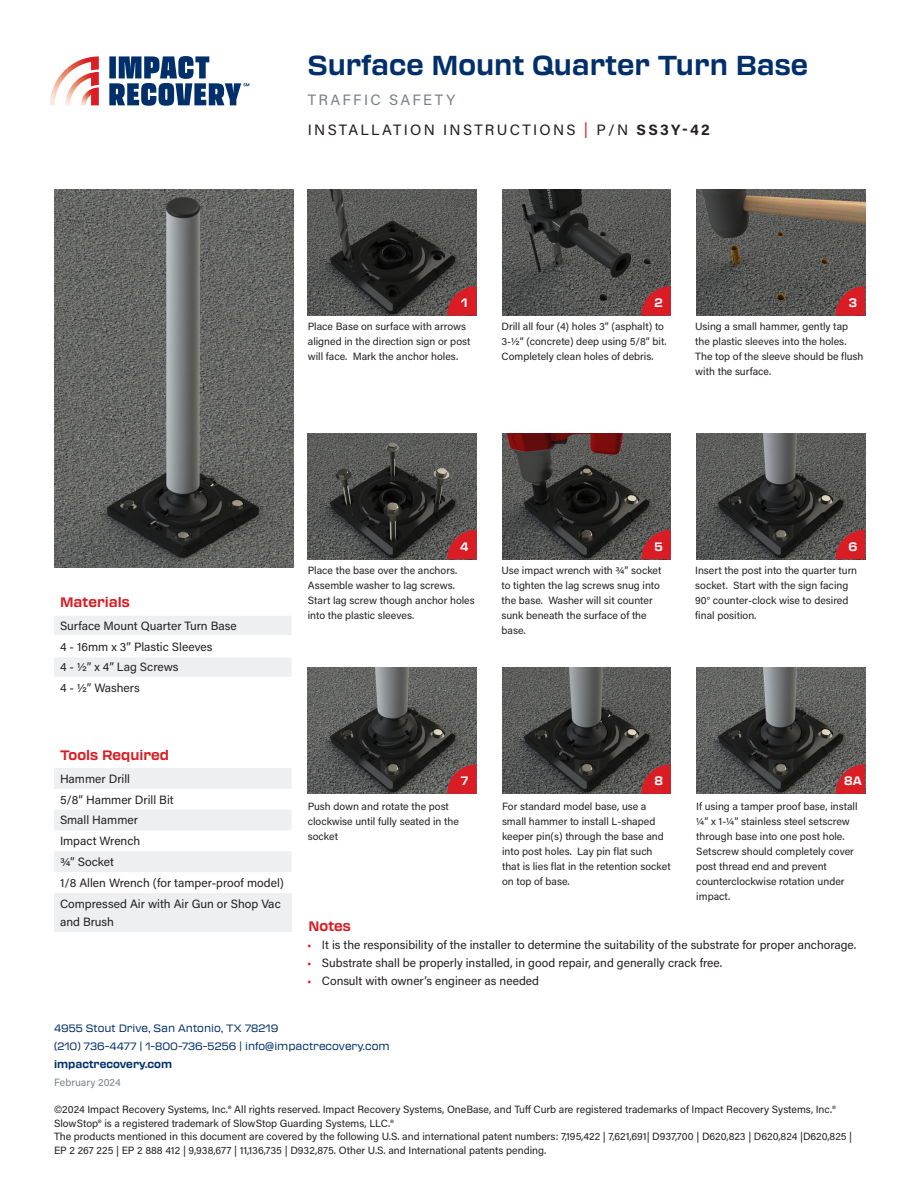
<style>
.page{position:relative;width:918px;height:1188px;background:#fff}
.page>*{position:absolute;margin:0;border:0;box-sizing:border-box;transform-origin:0 0}
.SUBHEAD{font:700 27px "Transducer";color:#002f6b}
.SUBHEAD-2{font:15px "Acumin Pro";letter-spacing:.15em;color:#231f20}
.SUBHEAD-3{font:15px "Acumin Pro";letter-spacing:.15em;color:#7c808d}
.t1{font:700 13.5px "Transducer";color:#da1d24}
.Small_Text{font:12px/18px "Acumin Pro";color:#231f20}
.Step{font:700 12px "Transducer";color:#fff}
.Instructions{font:10.5px/15px "Acumin Pro";color:#231f20}
.t2{font:10.5px/18px "Transducer";color:#002f6b}
.t3{font:700 10.5px "Transducer";color:#002f6b}
.Footer_Text{font:10.5px "Acumin Pro";color:#7c808d}
.s1{color:#da1d24}
.s2{font-weight:700}
</style>
<div class="page">
<img style="left:81px;top:56px;width:18px;height:4px">
<svg style="left:91px;top:67px;width:8px;height:3px"></svg>
<svg style="left:60px;top:61px;width:18px;height:23px"></svg>
<img style="left:57px;top:76px;width:3px;height:15px">
<img style="left:53px;top:80px;width:4px;height:25px">
<img style="left:50px;top:89px;width:3px;height:16px">
<img style="left:65px;top:72px;width:34px;height:33px">
<img style="left:81px;top:87px;width:18px;height:18px">
<svg style="left:109px;top:56px;width:140px;height:50px"></svg>
<img style="left:54px;top:189px;width:239px;height:379px">
<svg style="left:54px;top:616px;width:238px;height:256px"></svg>
<div style="left:54px;top:893px;width:238px;height:39px;background:#edeff0"></div>
<hr style="left:54px;top:635px;width:238px;height:2px;background:#fff">
<hr style="left:54px;top:656px;width:238px;height:1px;background:#fff">
<hr style="left:54px;top:677px;width:238px;height:1px;background:#fff">
<hr style="left:54px;top:698px;width:238px;height:1px;background:#fff">
<img style="left:308px;top:190px;width:169px;height:126px">
<img style="left:308px;top:433px;width:169px;height:126px">
<img style="left:308px;top:668px;width:169px;height:126px">
<img style="left:502px;top:433px;width:169px;height:126px">
<img style="left:502px;top:668px;width:169px;height:126px">
<img style="left:696px;top:433px;width:169px;height:126px">
<img style="left:696px;top:668px;width:169px;height:126px">
<img style="left:502px;top:190px;width:169px;height:126px">
<img style="left:696px;top:190px;width:169px;height:126px">
<svg style="left:447px;top:286px;width:30px;height:30px"></svg>
<svg style="left:447px;top:530px;width:30px;height:29px"></svg>
<svg style="left:447px;top:764px;width:30px;height:30px"></svg>
<svg style="left:641px;top:286px;width:30px;height:30px"></svg>
<svg style="left:641px;top:530px;width:30px;height:29px"></svg>
<svg style="left:641px;top:764px;width:30px;height:30px"></svg>
<svg style="left:836px;top:286px;width:29px;height:30px"></svg>
<svg style="left:836px;top:530px;width:29px;height:29px"></svg>
<svg style="left:836px;top:764px;width:29px;height:30px"></svg>
<p class="SUBHEAD" style="left:308px;top:46px;width:502px">Surface Mount Quarter Turn Base</p>
<p class="SUBHEAD-3" style="left:308px;top:90px;width:149px">TRAFFIC SAFETY</p>
<p class="SUBHEAD-2" style="left:308px;top:120px;width:404px">INSTALLATION INSTRUCTIONS <span class="s1">|</span> P/N <span class="s2">SS3Y-42</span></p>
<p class="Step" style="left:461px;top:294px;width:8px">1</p>
<p class="Step" style="left:655px;top:294px;width:10px">2</p>
<p class="Step" style="left:849px;top:294px;width:10px">3</p>
<p class="Instructions" style="left:308px;top:318px;width:164px">Place Base on surface with arrows aligned in the direction sign or post will face. Mark the anchor holes.</p>
<p class="Instructions" style="left:502px;top:318px;width:167px">Drill all four (4) holes 3” (asphalt) to<br>3-½” (concrete) deep using 5/8” bit.<br>Completely clean holes of debris.</p>
<p class="Instructions" style="left:695px;top:318px;width:170px">Using a small hammer, gently tap the plastic sleeves into the holes.<br>The top of the sleeve should be flush with the surface.</p>
<p class="t1" style="left:60px;top:593px;width:71px">Materials</p>
<p class="Small_Text" style="left:60px;top:616px;width:178px">Surface Mount Quarter Turn Base</p>
<p class="Small_Text" style="left:60px;top:637px;width:154px">4 - 16mm x 3” Plastic Sleeves</p>
<p class="Small_Text" style="left:60px;top:658px;width:120px">4 - ½” x 4” Lag Screws</p>
<p class="Small_Text" style="left:60px;top:679px;width:81px">4 - ½” Washers</p>
<p class="t1" style="left:60px;top:746px;width:111px">Tools Required</p>
<p class="Small_Text" style="left:60px;top:769px;width:72px">Hammer Drill</p>
<p class="Small_Text" style="left:60px;top:790px;width:115px">5/8” Hammer Drill Bit</p>
<p class="Small_Text" style="left:60px;top:811px;width:80px">Small Hammer</p>
<p class="Small_Text" style="left:60px;top:832px;width:82px">Impact Wrench</p>
<p class="Small_Text" style="left:60px;top:852px;width:56px">¾” Socket</p>
<p class="Small_Text" style="left:60px;top:873px;width:225px">1/8 Allen Wrench (for tamper-proof model)</p>
<p class="Small_Text" style="left:60px;top:894px;width:222px">Compressed Air with Air Gun or Shop Vac and Brush</p>
<p class="Step" style="left:460px;top:538px;width:10px">4</p>
<p class="Instructions" style="left:308px;top:562px;width:169px">Place the base over the anchors.<br>Assemble washer to lag screws.<br>Start lag screw though anchor holes into the plastic sleeves.</p>
<p class="Step" style="left:654px;top:538px;width:10px">5</p>
<p class="Instructions" style="left:502px;top:562px;width:161px">Use impact wrench with ¾” socket to tighten the lag screws snug into the base. Washer will sit counter sunk beneath the surface of the base.</p>
<p class="Step" style="left:848px;top:538px;width:11px">6</p>
<p class="Instructions" style="left:695px;top:562px;width:163px">Insert the post into the quarter turn socket. Start with the sign facing<br>90° counter-clock wise to desired final position.</p>
<p class="Step" style="left:461px;top:772px;width:9px">7</p>
<p class="Instructions" style="left:308px;top:798px;width:153px">Push down and rotate the post clockwise until fully seated in the socket</p>
<p class="Step" style="left:654px;top:772px;width:10px">8</p>
<p class="Instructions" style="left:502px;top:798px;width:170px">For standard model base, use a small hammer to install L-shaped keeper pin(s) through the base and into post holes. Lay pin flat such that is lies flat in the retention socket on top of base.</p>
<p class="Step" style="left:844px;top:772px;width:19px">8A</p>
<p class="Instructions" style="left:696px;top:798px;width:163px">If using a tamper proof base, install ¼” x 1-¼” stainless steel setscrew through base into one post hole.<br>Setscrew should completely cover post thread end and prevent counterclockwise rotation under impact.</p>
<p class="t1" style="left:309px;top:917px;width:44px">Notes</p>
<p class="Small_Text" style="left:307px;top:935px;width:551px"><span class="s1">•</span> It is the responsibility of the installer to determine the suitability of the substrate for proper anchorage.</p>
<p class="Small_Text" style="left:307px;top:953px;width:417px"><span class="s1">•</span> Substrate shall be properly installed, in good repair, and generally crack free.</p>
<p class="Small_Text" style="left:307px;top:971px;width:234px"><span class="s1">•</span> Consult with owner’s engineer as needed</p>
<p class="t2" style="left:54px;top:1019px;width:337px">4955 Stout Drive, San Antonio, TX 78219<br>(210) 736-4477 | 1-800-736-5256 | info@impactrecovery.com</p>
<p class="t3" style="left:54px;top:1056px;width:120px">impactrecovery.com</p>
<p class="Instructions" style="left:54px;top:1102px;width:800px;line-height:13.5px">©2024 Impact Recovery Systems, Inc.® All rights reserved. Impact Recovery Systems, OneBase, and Tuff Curb are registered trademarks of Impact Recovery Systems, Inc.® SlowStop® is a registered trademark of SlowStop Guarding Systems, LLC.®<br>The products mentioned in this document are covered by the following U.S. and international patent numbers: 7,195,422 | 7,621,691| D937,700 | D620,823 | D620,824 |D620,825 | EP 2 267 225 | EP 2 888 412 | 9,938,677 | 11,136,735 | D932,875. Other U.S. and International patents pending.</p>
<p class="Footer_Text" style="left:54px;top:1075px;width:68px">February 2024</p>
</div>
